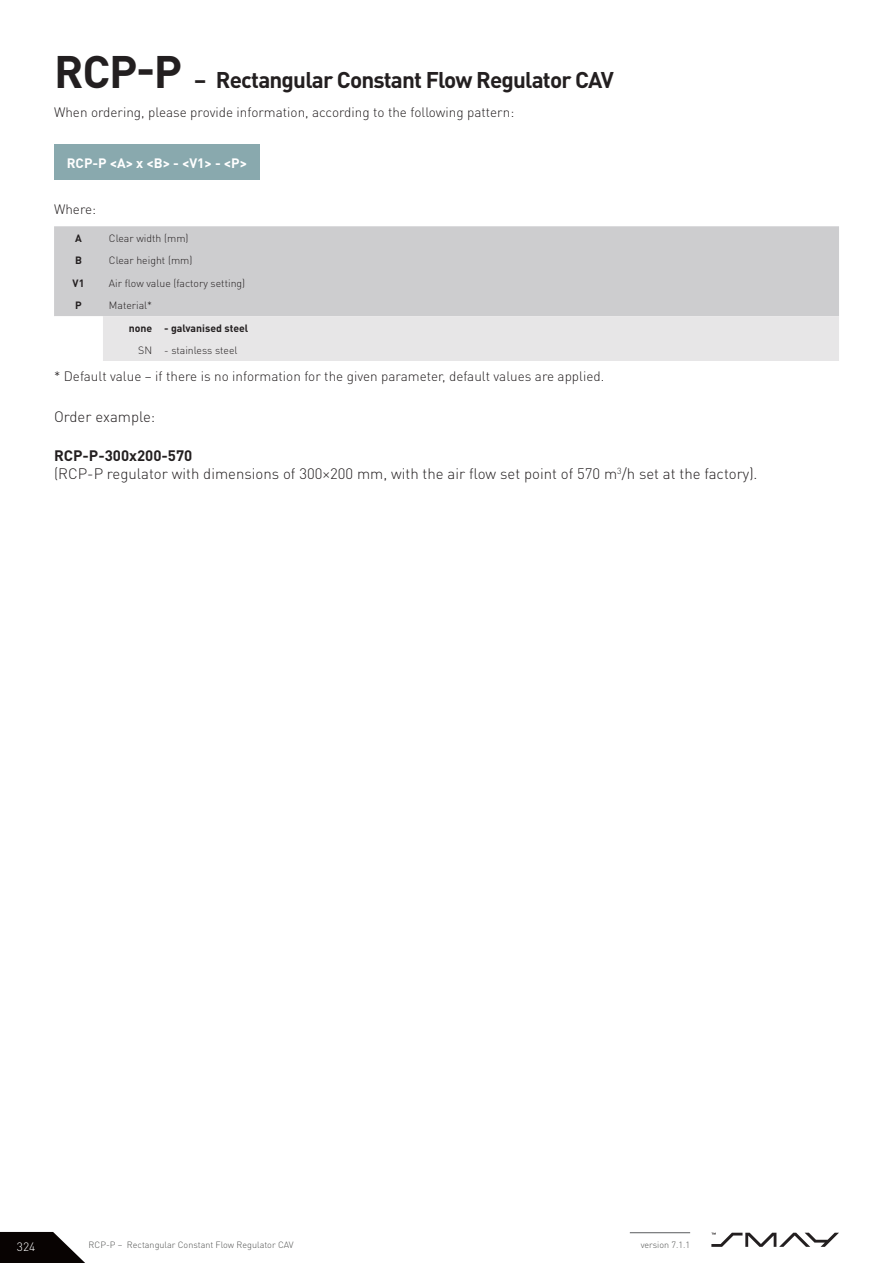
<style>
.page{position:relative;width:893px;height:1263px;background:#fff}
.page>*{position:absolute;margin:0;border:0;box-sizing:border-box;transform-origin:0 0}
._17_-_pełna_nazwa_pr{font:700 22.5px "DIN Pro";letter-spacing:-.035em;color:#231f20}
.t1{font:300 15px "DIN Pro";color:#231f20}
.t2{font:700 15px "DIN Pro";color:#231f20}
._10_-_txt{font:300 13.5px "DIN Pro";color:#231f20}
._10_a_-_txt_do_zamów{font:300 13.5px "DIN Pro";color:#231f20}
._9_-_KZ_-_s_dystrybu{font:700 13.5px "DIN Pro";color:#fff}
.t3{font:300 12px "DIN Pro";color:#fff}
.tresc_light_czarn-le{font:300 10.5px "DIN Pro";color:#231f20}
.tresc_bold_czarny_le{font:700 10.5px "DIN Pro";color:#231f20}
.tresc_bold_czarny_sr{font:700 10.5px "DIN Pro";color:#231f20}
.tresc_bold_czarny_pr{font:700 10.5px "DIN Pro";color:#231f20}
.tresc_light_czarn-pr{font:300 10.5px "DIN Pro";color:#231f20}
.t4{font:300 9px "DIN Pro";color:#515251}
.s1{font-size:45px}
</style>
<div class="page">
<div style="left:54px;top:144px;width:206px;height:36px;background:#89a9ae"></div>
<div style="left:54px;top:226px;width:785px;height:90px;background:#cdcdcf"></div>
<div style="left:103px;top:316px;width:736px;height:45px;background:#e7e6e7"></div>
<svg style="left:0;top:1232px;width:85px;height:31px"></svg>
<hr style="left:630px;top:1232px;width:60px;height:1px;background:#6c6d70">
<svg style="left:711px;top:1233px;width:128px;height:14px"></svg>
<p class="_17_-_pełna_nazwa_pr" style="left:54px;top:65px;width:561px"><span class="s1">RCP-P</span> – Rectangular Constant Flow Regulator CAV</p>
<p class="_10_a_-_txt_do_zamów" style="left:54px;top:103px;width:462px">When ordering, please provide information, according to the following pattern:</p>
<p class="_9_-_KZ_-_s_dystrybu" style="left:67px;top:153px;width:182px">RCP-P &lt;A&gt; x &lt;B&gt; - &lt;V1&gt; - &lt;P&gt;</p>
<p class="_10_-_txt" style="left:54px;top:199px;width:44px">Where:</p>
<p class="tresc_bold_czarny_sr" style="left:75px;top:231px;width:8px">A</p>
<p class="tresc_light_czarn-le" style="left:109px;top:231px;width:81px">Clear width (mm)</p>
<p class="tresc_bold_czarny_sr" style="left:75px;top:253px;width:8px">B</p>
<p class="tresc_light_czarn-le" style="left:109px;top:253px;width:85px">Clear height (mm)</p>
<p class="tresc_bold_czarny_sr" style="left:73px;top:276px;width:13px">V1</p>
<p class="tresc_light_czarn-le" style="left:109px;top:276px;width:138px">Air flow value (factory setting)</p>
<p class="tresc_bold_czarny_sr" style="left:75px;top:298px;width:8px">P</p>
<p class="tresc_light_czarn-le" style="left:109px;top:298px;width:45px">Material*</p>
<p class="tresc_bold_czarny_pr" style="left:129px;top:321px;width:25px">none</p>
<p class="tresc_bold_czarny_le" style="left:164px;top:321px;width:85px">- galvanised steel</p>
<p class="tresc_light_czarn-pr" style="left:138px;top:343px;width:15px">SN</p>
<p class="tresc_light_czarn-le" style="left:164px;top:343px;width:75px">- stainless steel</p>
<p class="_10_-_txt" style="left:54px;top:367px;width:552px">* Default value – if there is no information for the given parameter, default values are applied.</p>
<p class="t1" style="left:54px;top:406px;width:103px">Order example:</p>
<p class="t2" style="left:54px;top:445px;width:140px">RCP-P-300x200-570</p>
<p class="t1" style="left:54px;top:463px;width:705px">(RCP-P regulator with dimensions of 300×200 mm, with the air flow set point of 570 m<sup>3</sup>/h set at the factory).</p>
<p class="t3" style="left:17px;top:1238px;width:20px">324</p>
<p class="t4" style="left:89px;top:1239px;width:206px">RCP-P – Rectangular Constant Flow Regulator CAV</p>
<p class="t4" style="left:641px;top:1239px;width:51px">version 7.1.1</p>
</div>
